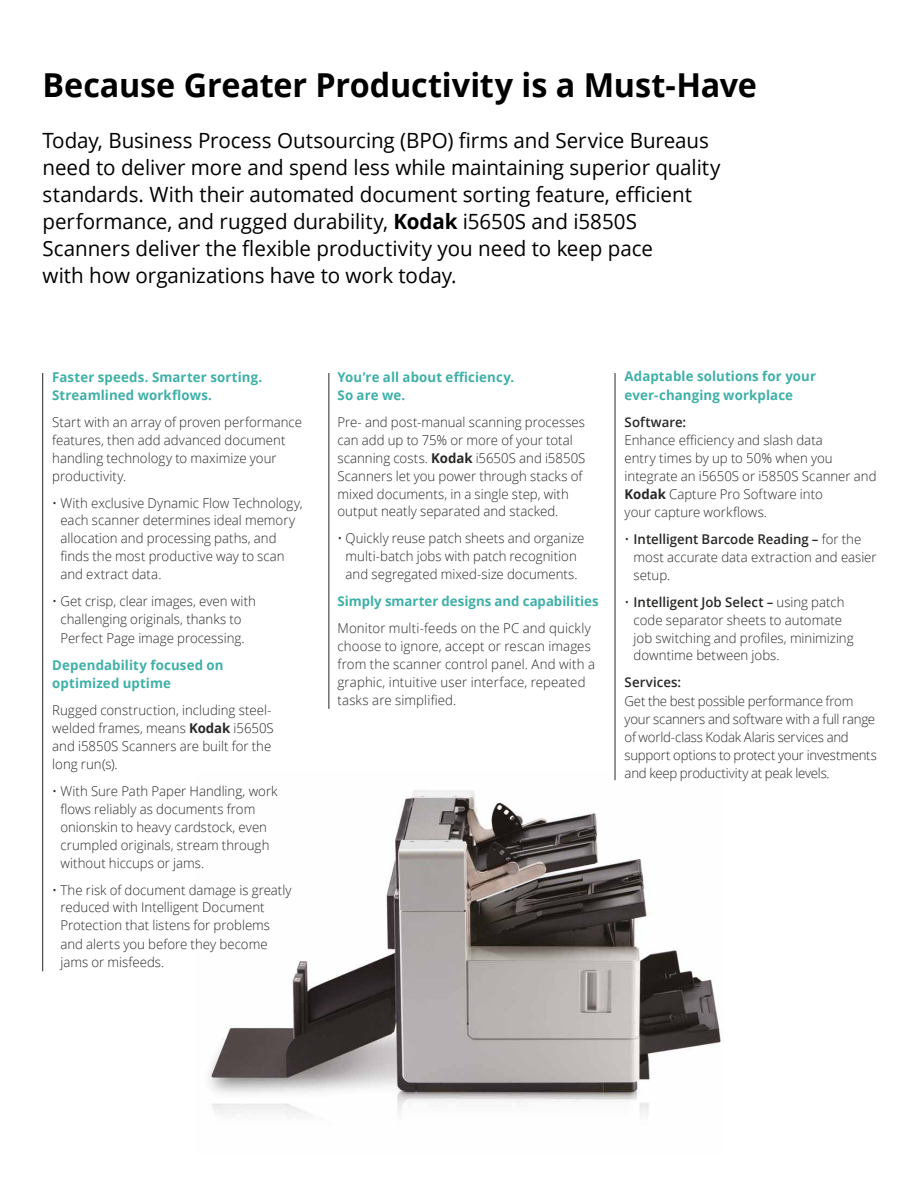
<style>
.page{position:relative;width:918px;height:1188px;background:#fff}
.page>*{position:absolute;margin:0;border:0;box-sizing:border-box;transform-origin:0 0}
.t1{font:700 33px "Open Sans";letter-spacing:-.005em;color:#000}
.t2{font:21px/27px "Open Sans";letter-spacing:-.005em;color:#000}
.t3{font:300 13.5px/18px "Open Sans";color:#282827}
.t4{font:700 13.5px/18px "Open Sans";letter-spacing:.01em;color:#3fb0a8}
.t5{font:300 13.5px/18px "Open Sans";letter-spacing:-.02em;color:#282827}
.t6{font:600 13.5px "Open Sans";letter-spacing:.005em;color:#282827}
.s1{font-weight:700}
.s2{font-weight:600}
</style>
<div class="page">
<img style="left:209px;top:772px;width:512px;height:344px">
<hr style="left:42px;top:373px;width:1px;height:598px;background:#282827">
<hr style="left:329px;top:373px;width:1px;height:336px;background:#282827">
<hr style="left:615px;top:373px;width:1px;height:407px;background:#282827">
<h1 class="t1" style="left:43px;top:61px;width:716px">Because Greater Productivity is a Must-Have</h1>
<p class="t2" style="left:43px;top:126px;width:679px">Today, Business Process Outsourcing (BPO) firms and Service Bureaus need to deliver more and spend less while maintaining superior quality standards. With their automated document sorting feature, efficient performance, and rugged durability, <span class="s1">Kodak</span> i5650S and i5850S Scanners deliver the flexible productivity you need to keep pace<br>with how organizations have to work today.</p>
<p class="t4" style="left:52px;top:367px;width:211px">Faster speeds. Smarter sorting.<br>Streamlined workflows.</p>
<p class="t3" style="left:52px;top:412px;width:251px">Start with an array of proven performance features, then add advanced document handling technology to maximize your productivity.</p>
<p class="t3" style="left:60px;top:493px;width:244px;text-indent:-8px">• With exclusive Dynamic Flow Technology, each scanner determines ideal memory allocation and processing paths, and finds the most productive way to scan and extract data.</p>
<p class="t3" style="left:52px;top:592px;width:205px;text-align:center">• Get crisp, clear images, even with challenging originals, thanks to<br>Perfect Page image processing.</p>
<p class="t4" style="left:52px;top:655px;width:173px">Dependability focused on optimized uptime</p>
<p class="t3" style="left:52px;top:700px;width:223px">Rugged construction, including steel&shy;welded frames, means <span class="s1">Kodak</span> i5650S and i5850S Scanners are built for the long run(s).</p>
<p class="t3" style="left:60px;top:781px;width:219px;text-indent:-8px">• With Sure Path Paper Handling, work flows reliably as documents from onionskin to heavy cardstock, even crumpled originals, stream through without hiccups or jams.</p>
<p class="t3" style="left:60px;top:880px;width:233px;text-indent:-8px">• The risk of document damage is greatly reduced with Intelligent Document<br>Protection that listens for problems and alerts you before they become jams or misfeeds.</p>
<p class="t4" style="left:337px;top:367px;width:178px">You’re all about efficiency.<br>So are we.</p>
<p class="t3" style="left:337px;top:412px;width:250px">Pre- and post-manual scanning processes can add up to 75% or more of your total scanning costs. <span class="s1">Kodak</span> i5650S and i5850S Scanners let you power through stacks of mixed documents, in a single step, with output neatly separated and stacked.</p>
<p class="t3" style="left:337px;top:529px;width:248px;text-align:center">• Quickly reuse patch sheets and organize multi-batch jobs with patch recognition and segregated mixed-size documents.</p>
<p class="t4" style="left:337px;top:592px;width:263px">Simply smarter designs and capabilities</p>
<p class="t3" style="left:337px;top:619px;width:259px">Monitor multi-feeds on the PC and quickly choose to ignore, accept or rescan images from the scanner control panel. And with a graphic, intuitive user interface, repeated tasks are simplified.</p>
<p class="t4" style="left:625px;top:367px;width:193px">Adaptable solutions for your ever-changing workplace</p>
<p class="t6" style="left:625px;top:412px;width:63px">Software:</p>
<p class="t3" style="left:625px;top:430px;width:253px">Enhance efficiency and slash data<br>entry times by up to 50% when you integrate an i5650S or i5850S Scanner and<br><span class="s1">Kodak</span> Capture Pro Software into<br>your capture workflows.</p>
<p class="t3" style="left:634px;top:529px;width:245px;text-indent:-9px">• <span class="s2">Intelligent Barcode Reading –</span> for the most accurate data extraction and easier setup.</p>
<p class="t3" style="left:634px;top:592px;width:222px;text-indent:-9px">• <span class="s2">Intelligent Job Select –</span> using patch code separator sheets to automate job switching and profiles, minimizing downtime between jobs.</p>
<p class="t6" style="left:625px;top:673px;width:58px">Services:</p>
<p class="t5" style="left:625px;top:691px;width:254px">Get the best possible performance from your scanners and software with a full range of world-class Kodak Alaris services and support options to protect your investments and keep productivity at peak levels.</p>
</div>
